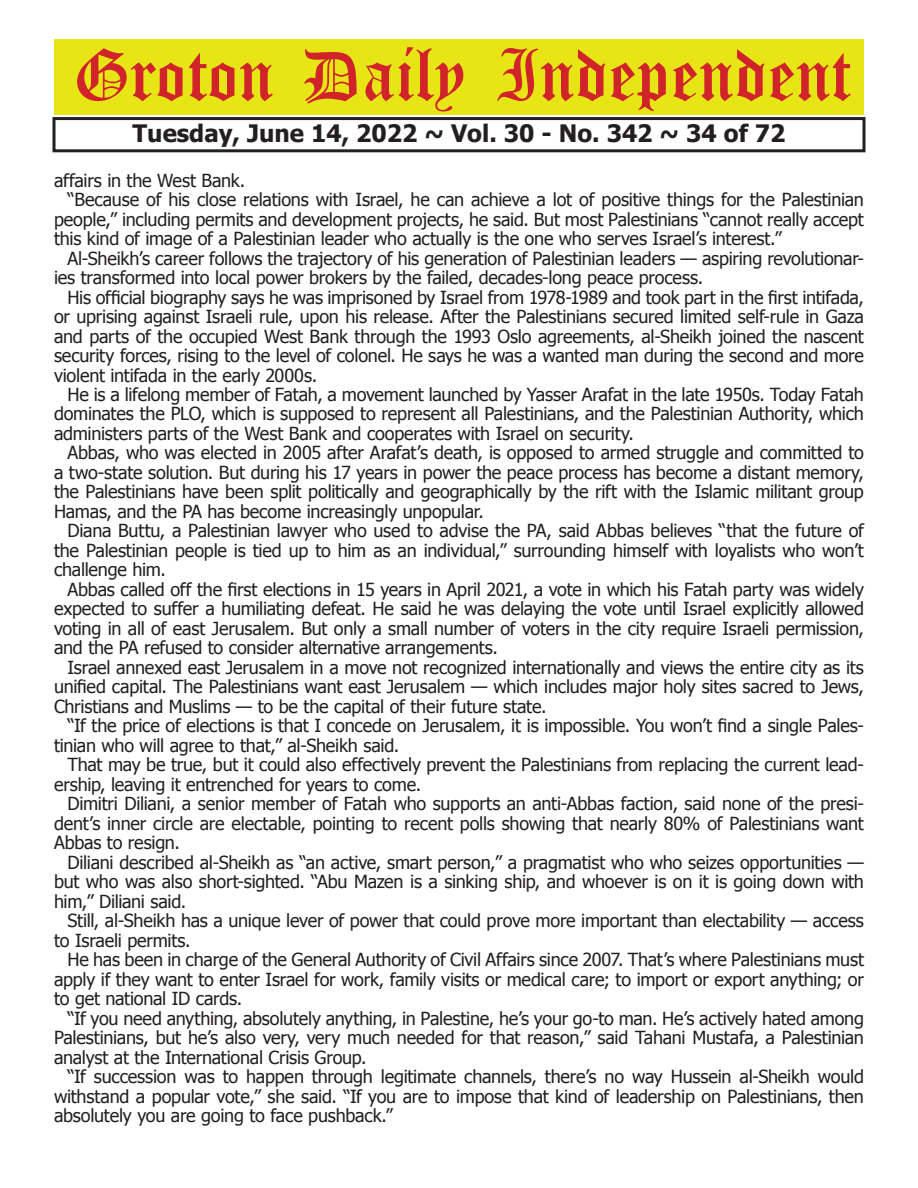
<style>
.page{position:relative;width:918px;height:1188px;background:#fff}
.page>*{position:absolute;margin:0;border:0;box-sizing:border-box;transform-origin:0 0}
.t1{font:54px "Old English Five";color:#d1232a}
.t2{font:700 24px "Tahoma";color:#231f20}
.t3{font:18px "Tahoma";letter-spacing:-.015em;color:#231f20}
</style>
<div class="page">
<div style="left:52px;top:117px;width:814px;height:35px;border:3px solid #231f20"></div>
<div style="left:54px;top:40px;width:810px;height:75px;background:#e7e515"></div>
<h1 class="t1" style="left:73px;top:50px;width:779px">Groton Daily Independent</h1>
<h2 class="t2" style="left:133px;top:116px;width:654px">Tuesday, June 14, 2022 ~ Vol. 30 - No. 342 ~ 34 of 72</h2>
<p class="t3" style="left:54px;top:168px;width:193px">affairs in the West Bank.</p>
<p class="t3" style="left:68px;top:187px;width:798px">“Because of his close relations with Israel, he can achieve a lot of positive things for the Palestinian</p>
<p class="t3" style="left:54px;top:207px;width:811px">people,” including permits and development projects, he said. But most Palestinians “cannot really accept</p>
<p class="t3" style="left:54px;top:226px;width:729px">this kind of image of a Palestinian leader who actually is the one who serves Israel’s interest.”</p>
<p class="t3" style="left:68px;top:246px;width:798px">Al-Sheikh’s career follows the trajectory of his generation of Palestinian leaders — aspiring revolutionar-</p>
<p class="t3" style="left:54px;top:265px;width:651px">ies transformed into local power brokers by the failed, decades-long peace process.</p>
<p class="t3" style="left:68px;top:285px;width:798px">His official biography says he was imprisoned by Israel from 1978-1989 and took part in the first intifada,</p>
<p class="t3" style="left:54px;top:304px;width:811px">or uprising against Israeli rule, upon his release. After the Palestinians secured limited self-rule in Gaza</p>
<p class="t3" style="left:54px;top:324px;width:811px">and parts of the occupied West Bank through the 1993 Oslo agreements, al-Sheikh joined the nascent</p>
<p class="t3" style="left:54px;top:343px;width:811px">security forces, rising to the level of colonel. He says he was a wanted man during the second and more</p>
<p class="t3" style="left:54px;top:363px;width:265px">violent intifada in the early 2000s.</p>
<p class="t3" style="left:68px;top:382px;width:798px">He is a lifelong member of Fatah, a movement launched by Yasser Arafat in the late 1950s. Today Fatah</p>
<p class="t3" style="left:54px;top:402px;width:812px">dominates the PLO, which is supposed to represent all Palestinians, and the Palestinian Authority, which</p>
<p class="t3" style="left:54px;top:421px;width:581px">administers parts of the West Bank and cooperates with Israel on security.</p>
<p class="t3" style="left:68px;top:441px;width:798px">Abbas, who was elected in 2005 after Arafat’s death, is opposed to armed struggle and committed to</p>
<p class="t3" style="left:54px;top:460px;width:812px">a two-state solution. But during his 17 years in power the peace process has become a distant memory,</p>
<p class="t3" style="left:54px;top:480px;width:811px">the Palestinians have been split politically and geographically by the rift with the Islamic militant group</p>
<p class="t3" style="left:54px;top:499px;width:432px">Hamas, and the PA has become increasingly unpopular.</p>
<p class="t3" style="left:68px;top:519px;width:798px">Diana Buttu, a Palestinian lawyer who used to advise the PA, said Abbas believes “that the future of</p>
<p class="t3" style="left:54px;top:538px;width:811px">the Palestinian people is tied up to him as an individual,” surrounding himself with loyalists who won’t</p>
<p class="t3" style="left:54px;top:558px;width:113px">challenge him.</p>
<p class="t3" style="left:68px;top:577px;width:798px">Abbas called off the first elections in 15 years in April 2021, a vote in which his Fatah party was widely</p>
<p class="t3" style="left:54px;top:597px;width:811px">expected to suffer a humiliating defeat. He said he was delaying the vote until Israel explicitly allowed</p>
<p class="t3" style="left:54px;top:616px;width:811px">voting in all of east Jerusalem. But only a small number of voters in the city require Israeli permission,</p>
<p class="t3" style="left:54px;top:636px;width:446px">and the PA refused to consider alternative arrangements.</p>
<p class="t3" style="left:68px;top:655px;width:798px">Israel annexed east Jerusalem in a move not recognized internationally and views the entire city as its</p>
<p class="t3" style="left:54px;top:675px;width:811px">unified capital. The Palestinians want east Jerusalem — which includes major holy sites sacred to Jews,</p>
<p class="t3" style="left:54px;top:694px;width:494px">Christians and Muslims — to be the capital of their future state.</p>
<p class="t3" style="left:68px;top:714px;width:798px">“If the price of elections is that I concede on Jerusalem, it is impossible. You won’t find a single Pales-</p>
<p class="t3" style="left:54px;top:733px;width:347px">tinian who will agree to that,” al-Sheikh said.</p>
<p class="t3" style="left:68px;top:753px;width:798px">That may be true, but it could also effectively prevent the Palestinians from replacing the current lead-</p>
<p class="t3" style="left:54px;top:772px;width:369px">ership, leaving it entrenched for years to come.</p>
<p class="t3" style="left:68px;top:792px;width:798px">Dimitri Diliani, a senior member of Fatah who supports an anti-Abbas faction, said none of the presi-</p>
<p class="t3" style="left:54px;top:811px;width:811px">dent’s inner circle are electable, pointing to recent polls showing that nearly 80% of Palestinians want</p>
<p class="t3" style="left:54px;top:831px;width:127px">Abbas to resign.</p>
<p class="t3" style="left:68px;top:850px;width:798px">Diliani described al-Sheikh as “an active, smart person,” a pragmatist who who seizes opportunities —</p>
<p class="t3" style="left:54px;top:870px;width:812px">but who was also short-sighted. “Abu Mazen is a sinking ship, and whoever is on it is going down with</p>
<p class="t3" style="left:54px;top:889px;width:134px">him,” Diliani said.</p>
<p class="t3" style="left:68px;top:909px;width:798px">Still, al-Sheikh has a unique lever of power that could prove more important than electability — access</p>
<p class="t3" style="left:54px;top:928px;width:138px">to Israeli permits.</p>
<p class="t3" style="left:68px;top:948px;width:798px">He has been in charge of the General Authority of Civil Affairs since 2007. That’s where Palestinians must</p>
<p class="t3" style="left:54px;top:967px;width:811px">apply if they want to enter Israel for work, family visits or medical care; to import or export anything; or</p>
<p class="t3" style="left:54px;top:987px;width:190px">to get national ID cards.</p>
<p class="t3" style="left:68px;top:1006px;width:798px">“If you need anything, absolutely anything, in Palestine, he’s your go-to man. He’s actively hated among</p>
<p class="t3" style="left:54px;top:1026px;width:812px">Palestinians, but he’s also very, very much needed for that reason,” said Tahani Mustafa, a Palestinian</p>
<p class="t3" style="left:54px;top:1045px;width:314px">analyst at the International Crisis Group.</p>
<p class="t3" style="left:68px;top:1065px;width:798px">“If succession was to happen through legitimate channels, there’s no way Hussein al-Sheikh would</p>
<p class="t3" style="left:54px;top:1084px;width:811px">withstand a popular vote,” she said. “If you are to impose that kind of leadership on Palestinians, then</p>
<p class="t3" style="left:54px;top:1104px;width:340px">absolutely you are going to face pushback.”</p>
</div>
